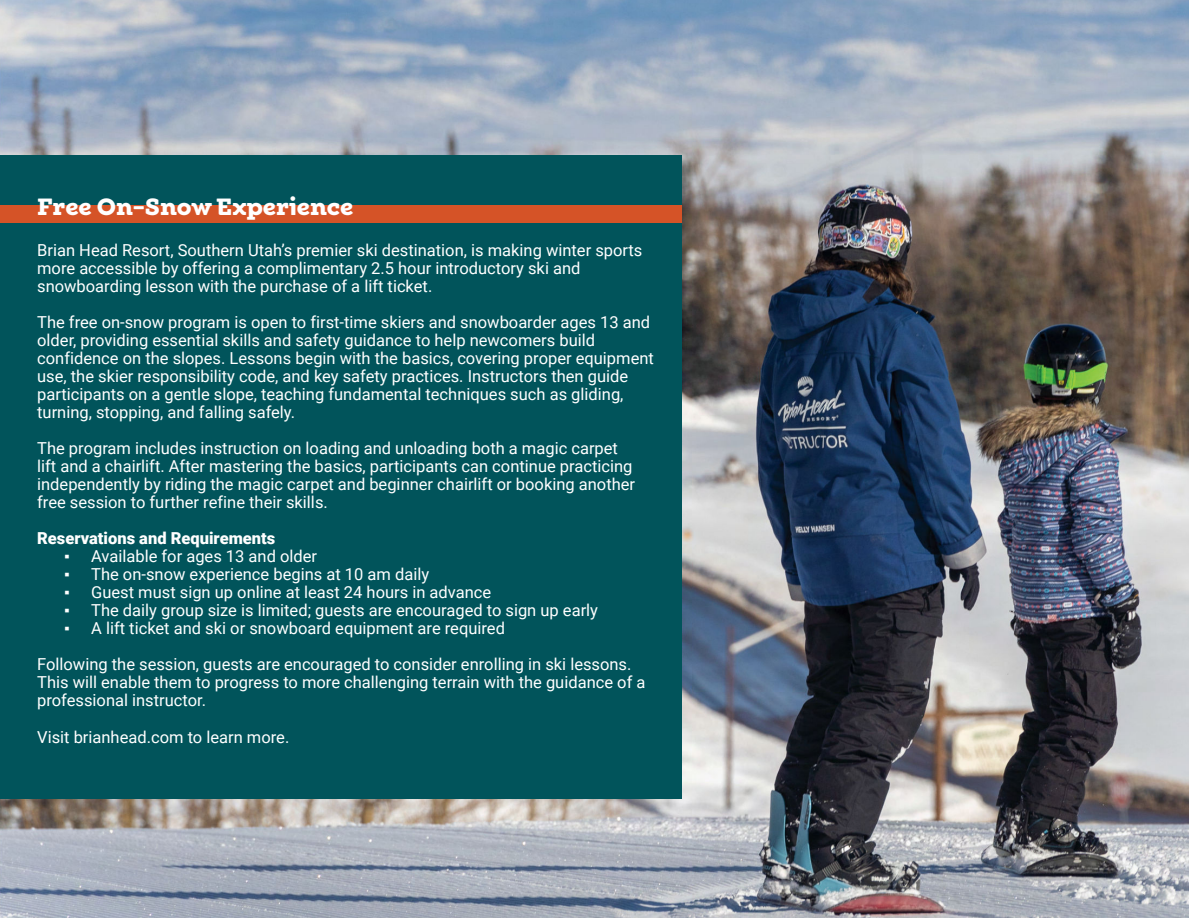
<style>
.page{position:relative;width:1189px;height:918px;background:#fff}
.page>*{position:absolute;margin:0;border:0;box-sizing:border-box;transform-origin:0 0}
.t1{font:700 24px "Winden Alt";color:#fff}
.t2{font:16.5px/18px "Roboto";color:#fff}
.t3{font:900 16.5px "Roboto";color:#fff}
.s1{font-family:"Times New Roman"}
</style>
<div class="page">
<img style="left:0;top:0;width:1188px;height:918px">
<div style="left:0;top:155px;width:681px;height:643px;background:#01545b"></div>
<div style="left:0;top:205px;width:681px;height:18px;background:#d55327"></div>
<h1 class="t1" style="left:37px;top:197px;width:318px">Free On-Snow Experience</h1>
<p class="t2" style="left:37px;top:242px;width:606px">Brian Head Resort, Southern Utah’s premier ski destination, is making winter sports more accessible by offering a complimentary 2.5 hour introductory ski and snowboarding lesson with the purchase of a lift ticket.</p>
<p class="t2" style="left:37px;top:314px;width:618px">The free on-snow program is open to first-time skiers and snowboarder ages 13 and older, providing essential skills and safety guidance to help newcomers build confidence on the slopes. Lessons begin with the basics, covering proper equipment use, the skier responsibility code, and key safety practices. Instructors then guide participants on a gentle slope, teaching fundamental techniques such as gliding, turning, stopping, and falling safely.</p>
<p class="t2" style="left:37px;top:440px;width:599px">The program includes instruction on loading and unloading both a magic carpet lift and a chairlift. After mastering the basics, participants can continue practicing independently by riding the magic carpet and beginner chairlift or booking another free session to further refine their skills.</p>
<p class="t3" style="left:37px;top:531px;width:240px">Reservations and Requirements</p>
<p class="t2" style="left:64px;top:548px;width:254px"><span class="s1">▪</span> Available for ages 13 and older</p>
<p class="t2" style="left:64px;top:566px;width:366px"><span class="s1">▪</span> The on-snow experience begins at 10 am daily</p>
<p class="t2" style="left:64px;top:584px;width:428px"><span class="s1">▪</span> Guest must sign up online at least 24 hours in advance</p>
<p class="t2" style="left:64px;top:602px;width:535px"><span class="s1">▪</span> The daily group size is limited; guests are encouraged to sign up early</p>
<p class="t2" style="left:37px;top:611px;width:596px;line-height:36px;text-indent:27px"><span class="s1">▪</span> A lift ticket and ski or snowboard equipment are required<br>Following the session, guests are encouraged to consider enrolling in ski lessons.</p>
<p class="t2" style="left:37px;top:674px;width:610px">This will enable them to progress to more challenging terrain with the guidance of a professional instructor.</p>
<p class="t2" style="left:37px;top:729px;width:254px">Visit brianhead.com to learn more.</p>
</div>
